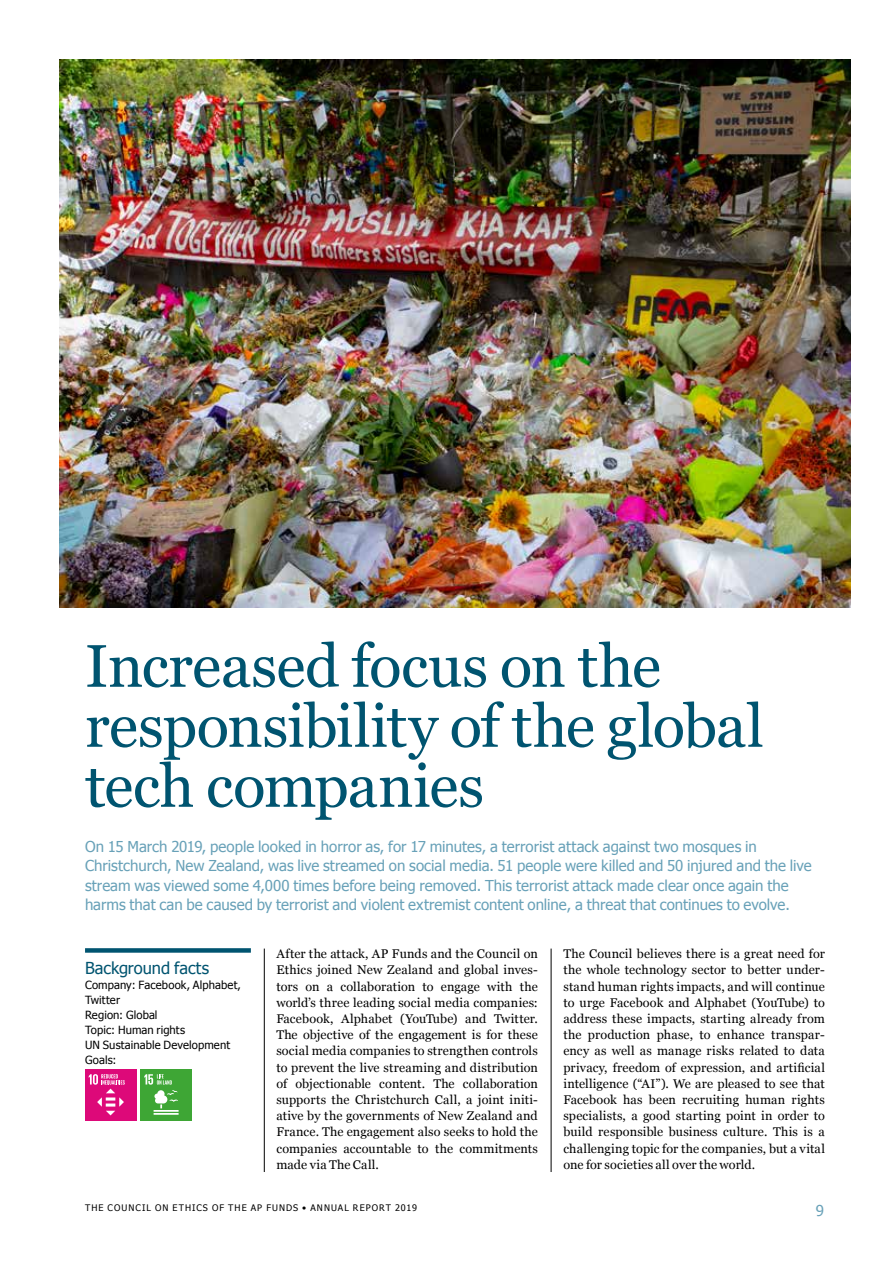
<style>
.page{position:relative;width:893px;height:1263px;background:#fff}
.page>*{position:absolute;margin:0;border:0;box-sizing:border-box;transform-origin:0 0}
.t1{font:60px/60px "Georgia";letter-spacing:-.01em;color:#005470}
.t2{font:16.5px "Tahoma";letter-spacing:-.005em;color:#005470}
.t3{font:15px/19.5px "Tahoma";color:#68a1b8}
.t4{font:12.6px/16.2px "Georgia";letter-spacing:.005em;color:#000;text-align:justify}
.t5{font:11.25px/15px "Tahoma";letter-spacing:.01em;color:#000}
.t6{font:9px "Tahoma";letter-spacing:.12em;color:#000}
</style>
<div class="page">
<div style="left:85px;top:948px;width:166px;height:5px;background:#005470"></div>
<div style="left:85px;top:1070px;width:51px;height:51px;background:#dd0979"></div>
<svg style="left:89px;top:1074px;width:36px;height:41px"></svg>
<div style="left:141px;top:1070px;width:51px;height:51px;background:#3ea635"></div>
<hr style="left:154px;top:1110px;width:25px;height:2px;background:#fff">
<hr style="left:154px;top:1113px;width:25px;height:2px;background:#fff">
<svg style="left:144px;top:1074px;width:34px;height:34px"></svg>
<hr style="left:551px;top:948px;width:1px;height:224px;background:#000">
<hr style="left:264px;top:948px;width:1px;height:224px;background:#000">
<img style="left:60px;top:60px;width:790px;height:547px">
<h1 class="t1" style="left:85px;top:634px;width:680px">Increased focus on the responsibility of the global tech companies</h1>
<p class="t3" style="left:85px;top:836px;width:728px">On 15 March 2019, people looked in horror as, for 17 minutes, a terrorist attack against two mosques in Christchurch, New Zealand, was live streamed on social media. 51 people were killed and 50 injured and the live stream was viewed some 4,000 times before being removed. This terrorist attack made clear once again the harms that can be caused by terrorist and violent extremist content online, a threat that continues to evolve.</p>
<p class="t4" style="left:276px;top:945px;width:263px">After the attack, AP Funds and the Council on Ethics joined New Zealand and global inves&shy;tors on a collaboration to engage with the world’s three leading social media companies:<br>Facebook, Alphabet (YouTube) and Twitter.<br>The objective of the engagement is for these social media companies to strengthen controls to prevent the live streaming and distribution of objectionable content. The collaboration supports the Christchurch Call, a joint initi&shy;ative by the governments of New Zealand and France. The engagement also seeks to hold the companies accountable to the commitments made via The Call.</p>
<p class="t4" style="left:563px;top:945px;width:263px">The Council believes there is a great need for the whole technology sector to better under&shy;stand human rights impacts, and will continue to urge Facebook and Alphabet (YouTube) to address these impacts, starting already from the production phase, to enhance transpar&shy;ency as well as manage risks related to data privacy, freedom of expression, and artificial intelligence (“AI”). We are pleased to see that Facebook has been recruiting human rights specialists, a good starting point in order to build responsible business culture. This is a challenging topic for the companies, but a vital one for societies all over the world.</p>
<h2 class="t2" style="left:85px;top:957px;width:125px">Background facts</h2>
<p class="t5" style="left:85px;top:977px;width:157px">Company: Facebook, Alphabet,<br>Twitter<br>Region: Global<br>Topic: Human rights<br>UN Sustainable Development<br>Goals:</p>
<p class="t6" style="left:85px;top:1202px;width:333px">THE COUNCIL ON ETHICS OF THE AP FUNDS • ANNUAL REPORT 2019</p>
<p class="t3" style="left:816px;top:1200px;width:10px">9</p>
</div>
